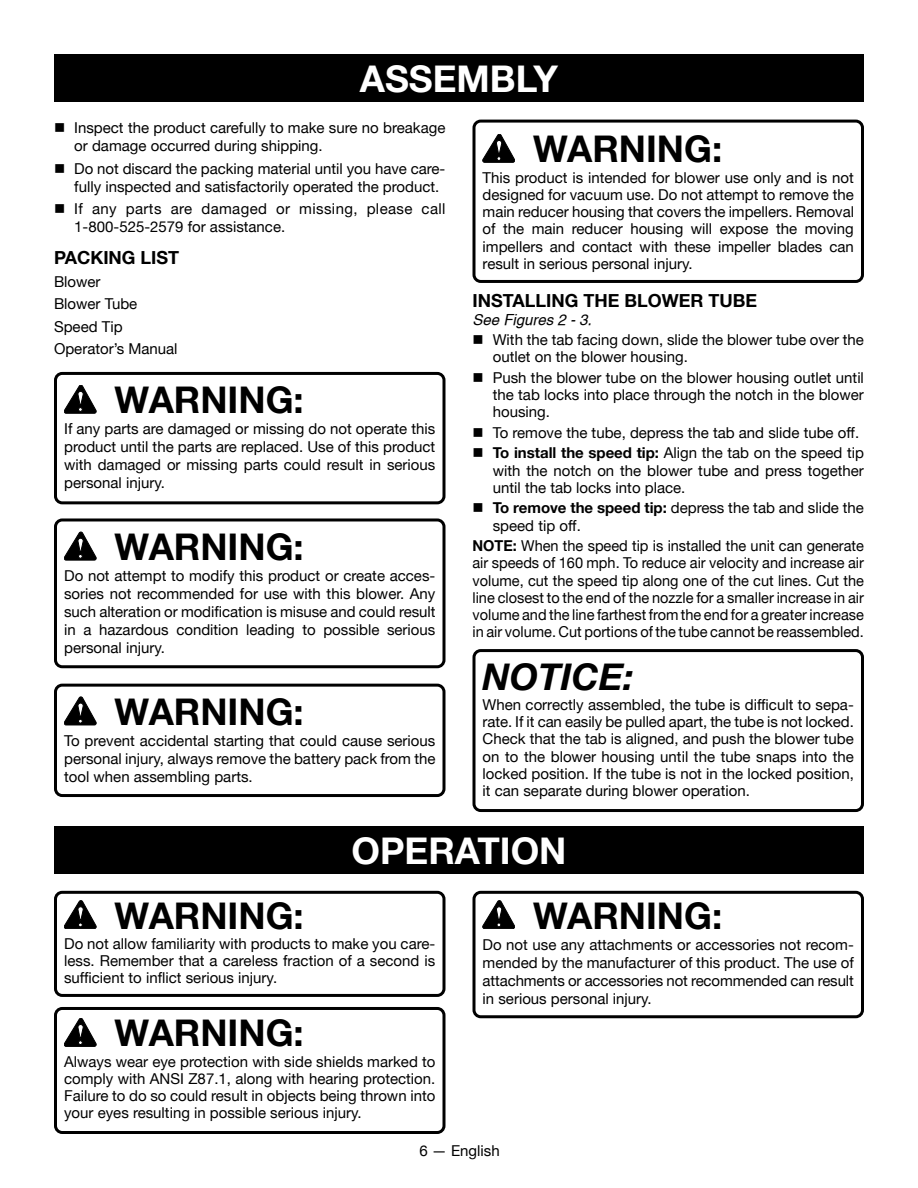
<style>
.page{position:relative;width:918px;height:1188px;background:#fff}
.page>*{position:absolute;margin:0;border:0;box-sizing:border-box;transform-origin:0 0}
.Warning{font:700 36.75px "Helvetica Neue";color:#000}
.HEADING{font:700 36.75px "Helvetica Neue";color:#fff}
.Warning-2{font:italic 700 36.75px "Helvetica Neue";color:#000}
.Heading_2_no_space{font:700 18px "Helvetica Neue";color:#000}
.Heading_2{font:700 18px "Helvetica Neue";color:#000}
.Warning_text{font:15px/17.2px "Helvetica Neue";color:#000;text-align:justify}
.bullets{font:15px/17.2px "Helvetica Neue";color:#000}
.bullets-2{font:15px/18px "Helvetica Neue";letter-spacing:.025em;color:#000}
.Body_text{font:15px "Helvetica Neue";color:#000}
.See_figure{font:italic 15px "Helvetica";color:#000}
.s1{font-weight:700}
</style>
<div class="page">
<svg style="left:483px;top:134px;width:32px;height:28px"></svg>
<div style="left:54px;top:54px;width:810px;height:47px;background:#000"></div>
<div style="left:54px;top:518px;width:392px;height:150px;border:3px solid #000;border-radius:7px"></div>
<div style="left:54px;top:372px;width:392px;height:132px;border:3px solid #000;border-radius:7px"></div>
<div style="left:54px;top:684px;width:392px;height:113px;border:3px solid #000;border-radius:7px"></div>
<div style="left:472px;top:649px;width:392px;height:163px;border:3px solid #000;border-radius:7px"></div>
<div style="left:472px;top:120px;width:392px;height:163px;border:3px solid #000;border-radius:7px"></div>
<svg style="left:64px;top:901px;width:32px;height:28px"></svg>
<svg style="left:64px;top:1018px;width:32px;height:28px"></svg>
<svg style="left:483px;top:901px;width:32px;height:28px"></svg>
<div style="left:54px;top:826px;width:810px;height:48px;background:#000"></div>
<div style="left:54px;top:1007px;width:392px;height:127px;border:3px solid #000;border-radius:7px"></div>
<div style="left:54px;top:891px;width:392px;height:106px;border:3px solid #000;border-radius:7px"></div>
<div style="left:472px;top:891px;width:392px;height:127px;border:3px solid #000;border-radius:7px"></div>
<svg style="left:64px;top:385px;width:32px;height:28px"></svg>
<svg style="left:64px;top:532px;width:32px;height:28px"></svg>
<svg style="left:64px;top:697px;width:32px;height:28px"></svg>
<p class="HEADING" style="left:360px;top:56px;width:200px">ASSEMBLY</p>
<p class="bullets" style="left:74px;top:119px;width:373px;line-height:18px;text-indent:-20px">■ Inspect the product carefully to make sure no breakage or damage occurred during shipping.</p>
<p class="bullets" style="left:74px;top:159px;width:373px;line-height:18px;text-indent:-20px">■ Do not discard the packing material until you have care&shy;fully inspected and satisfactorily operated the product.</p>
<p class="bullets-2" style="left:74px;top:200px;width:373px;text-indent:-20px">■ If any parts are damaged or missing, please call<br>1-800-525-2579 for assistance.</p>
<p class="Heading_2" style="left:54px;top:247px;width:127px">PACKING LIST</p>
<p class="Body_text" style="left:54px;top:272px;width:48px">Blower</p>
<p class="Body_text" style="left:54px;top:295px;width:85px">Blower Tube</p>
<p class="Body_text" style="left:54px;top:317px;width:70px">Speed Tip</p>
<p class="Body_text" style="left:54px;top:340px;width:125px">Operator’s Manual</p>
<p class="Warning" style="left:115px;top:378px;width:191px">WARNING:</p>
<p class="Warning_text" style="left:64px;top:420px;width:373px;line-height:18px">If any parts are damaged or missing do not operate this product until the parts are replaced. Use of this product with damaged or missing parts could result in serious personal injury.</p>
<p class="Warning" style="left:115px;top:524px;width:191px">WARNING:</p>
<p class="Warning_text" style="left:64px;top:567px;width:373px;line-height:18px">Do not attempt to modify this product or create acces&shy;sories not recommended for use with this blower. Any such alteration or modification is misuse and could result in a hazardous condition leading to possible serious personal injury.</p>
<p class="Warning" style="left:115px;top:689px;width:191px">WARNING:</p>
<p class="Warning_text" style="left:64px;top:732px;width:373px;line-height:18px">To prevent accidental starting that could cause serious personal injury, always remove the battery pack from the tool when assembling parts.</p>
<p class="Warning" style="left:533px;top:127px;width:191px">WARNING:</p>
<p class="Warning_text" style="left:483px;top:168px;width:373px">This product is intended for blower use only and is not designed for vacuum use. Do not attempt to remove the main reducer housing that covers the impellers. Removal of the main reducer housing will expose the moving impellers and contact with these impeller blades can result in serious personal injury.</p>
<p class="Heading_2_no_space" style="left:472px;top:290px;width:286px">INSTALLING THE BLOWER TUBE</p>
<p class="See_figure" style="left:472px;top:311px;width:121px">See Figures 2 - 3.</p>
<p class="bullets" style="left:493px;top:331px;width:373px;text-indent:-20px">■ With the tab facing down, slide the blower tube over the outlet on the blower housing.</p>
<p class="bullets" style="left:493px;top:369px;width:373px;text-align:justify;text-indent:-20px">■ Push the blower tube on the blower housing outlet until the tab locks into place through the notch in the blower housing.</p>
<p class="bullets" style="left:472px;top:424px;width:388px">■ To remove the tube, depress the tab and slide tube off.</p>
<p class="bullets" style="left:493px;top:444px;width:373px;text-align:justify;text-indent:-20px">■ <span class="s1">To install the speed tip:</span> Align the tab on the speed tip with the notch on the blower tube and press together until the tab locks into place.</p>
<p class="bullets" style="left:493px;top:499px;width:373px;text-indent:-20px">■ <span class="s1">To remove the speed tip:</span> depress the tab and slide the speed tip off.</p>
<p class="bullets" style="left:472px;top:537px;width:393px;text-align:justify"><span class="s1">NOTE:</span> When the speed tip is installed the unit can generate air speeds of 160 mph. To reduce air velocity and increase air volume, cut the speed tip along one of the cut lines. Cut the line closest to the end of the nozzle for a smaller increase in air volume and the line farthest from the end for a greater increase in air volume. Cut portions of the tube cannot be reassembled.</p>
<p class="Warning-2" style="left:483px;top:654px;width:153px">NOTICE:</p>
<p class="Warning_text" style="left:483px;top:696px;width:373px">When correctly assembled, the tube is difficult to sepa&shy;rate. If it can easily be pulled apart, the tube is not locked.<br>Check that the tab is aligned, and push the blower tube on to the blower housing until the tube snaps into the locked position. If the tube is not in the locked position, it can separate during blower operation.</p>
<p class="HEADING" style="left:352px;top:828px;width:217px">OPERATION</p>
<p class="Warning" style="left:115px;top:893px;width:191px">WARNING:</p>
<p class="Warning_text" style="left:64px;top:935px;width:373px">Do not allow familiarity with products to make you care&shy;less. Remember that a careless fraction of a second is sufficient to inflict serious injury.</p>
<p class="Warning" style="left:115px;top:1011px;width:191px">WARNING:</p>
<p class="Warning_text" style="left:64px;top:1053px;width:373px">Always wear eye protection with side shields marked to comply with ANSI Z87.1, along with hearing protection.<br>Failure to do so could result in objects being thrown into your eyes resulting in possible serious injury.</p>
<p class="Warning" style="left:533px;top:893px;width:191px">WARNING:</p>
<p class="Warning_text" style="left:483px;top:935px;width:373px;line-height:18px">Do not use any attachments or accessories not recom&shy;mended by the manufacturer of this product. The use of attachments or accessories not recommended can result in serious personal injury.</p>
<p class="bullets" style="left:419px;top:1142px;width:82px">6 — English</p>
</div>
